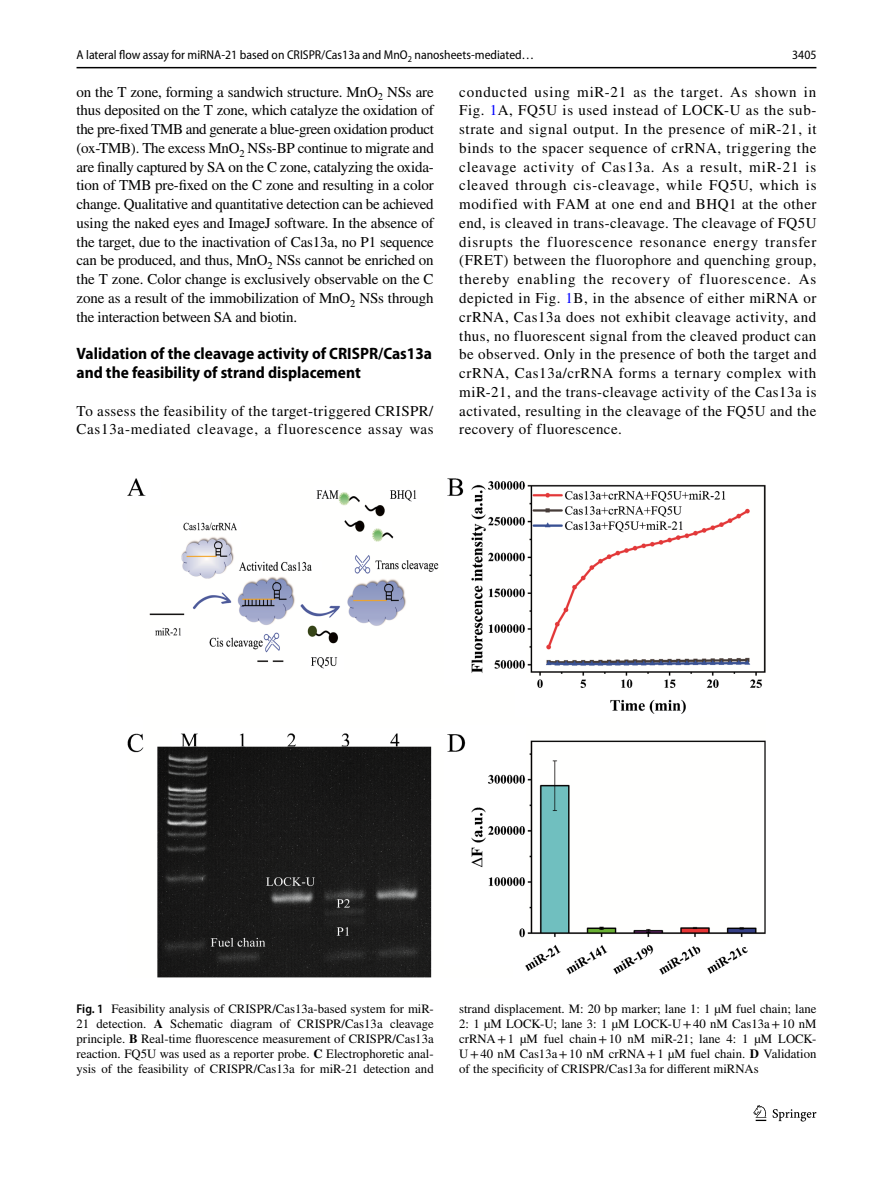
<style>
.page{position:relative;width:893px;height:1187px;background:#fff}
.page>*{position:absolute;margin:0;border:0;box-sizing:border-box;transform-origin:0 0}
.t1{font:700 semi-condensed 16.5px/18.8px "Myriad Pro";color:#000}
.t2{font:15px/18.8px "STIX";letter-spacing:.025em;color:#000;text-align:justify}
.t3{font:12.75px/15px "STIX";color:#000;text-align:justify}
.t4{font:12.75px "Myriad Pro Semi Cn 3";color:#000}
.t5{font:semi-condensed 12.75px "Myriad Pro";color:#000}
.s1{color:#00f}
.s2{font-family:"Myriad Pro";font-weight:600;font-stretch:semi-condensed}
.s3{font-weight:700}
</style>
<div class="page">
<hr style="left:77px;top:67px;width:739px;height:1px;background:#000">
<svg style="left:753px;top:1105px;width:13px;height:15px"></svg>
<svg style="left:773px;top:1109px;width:43px;height:12px"></svg>
<img style="left:128px;top:478px;width:637px;height:499px">
<p class="t4" style="left:77px;top:48px;width:459px">A lateral flow assay for miRNA‑21 based on CRISPR/Cas13a and MnO<sub>2</sub> nanosheets‑mediated…</p>
<p class="t5" style="left:792px;top:48px;width:26px">3405</p>
<p class="t2" style="left:77px;top:83px;width:359px">on the T zone, forming a sandwich structure. MnO<sub>2</sub> NSs are thus deposited on the T zone, which catalyze the oxidation of the pre-fixed TMB and generate a blue-green oxidation product (ox-TMB). The excess MnO<sub>2</sub> NSs-BP continue to migrate and are finally captured by SA on the C zone, catalyzing the oxida&shy;tion of TMB pre-fixed on the C zone and resulting in a color change. Qualitative and quantitative detection can be achieved using the naked eyes and ImageJ software. In the absence of the target, due to the inactivation of Cas13a, no P1 sequence can be produced, and thus, MnO<sub>2</sub> NSs cannot be enriched on the T zone. Color change is exclusively observable on the C zone as a result of the immobilization of MnO<sub>2</sub> NSs through the interaction between SA and biotin.</p>
<p class="t1" style="left:77px;top:344px;width:357px">Validation of the cleavage activity of CRISPR/Cas13a and the feasibility of strand displacement</p>
<p class="t2" style="left:77px;top:402px;width:359px">To assess the feasibility of the target-triggered CRISPR/<br>Cas13a-mediated cleavage, a fluorescence assay was</p>
<p class="t2" style="left:459px;top:83px;width:359px">conducted using miR-21 as the target. As shown in Fig. <span class="s1">1</span>A, FQ5U is used instead of LOCK-U as the sub&shy;strate and signal output. In the presence of miR-21, it binds to the spacer sequence of crRNA, triggering the cleavage activity of Cas13a. As a result, miR-21 is cleaved through cis-cleavage, while FQ5U, which is modified with FAM at one end and BHQ1 at the other end, is cleaved in trans-cleavage. The cleavage of FQ5U disrupts the fluorescence resonance energy transfer (FRET) between the fluorophore and quenching group, thereby enabling the recovery of fluorescence. As depicted in Fig. <span class="s1">1</span>B, in the absence of either miRNA or crRNA, Cas13a does not exhibit cleavage activity, and thus, no fluorescent signal from the cleaved product can be observed. Only in the presence of both the target and crRNA, Cas13a/crRNA forms a ternary complex with miR-21, and the trans-cleavage activity of the Cas13a is activated, resulting in the cleavage of the FQ5U and the recovery of fluorescence.</p>
<p class="t3" style="left:77px;top:1002px;width:359px"><span class="s2">Fig. 1</span> Feasibility analysis of CRISPR/Cas13a-based system for miR-21 detection. <span class="s3">A</span> Schematic diagram of CRISPR/Cas13a cleavage principle. <span class="s3">B</span> Real-time fluorescence measurement of CRISPR/Cas13a reaction. FQ5U was used as a reporter probe. <span class="s3">C</span> Electrophoretic anal&shy;ysis of the feasibility of CRISPR/Cas13a for miR-21 detection and</p>
<p class="t3" style="left:459px;top:1001px;width:359px">strand displacement. M: 20 bp marker; lane 1: 1 µM fuel chain; lane 2: 1 µM LOCK-U; lane 3: 1 µM LOCK-U+40 nM Cas13a+10 nM crRNA+1 µM fuel chain+10 nM miR-21; lane 4: 1 µM LOCK-U+40 nM Cas13a+10 nM crRNA+1 µM fuel chain. <span class="s3">D</span> Validation of the specificity of CRISPR/Cas13a for different miRNAs</p>
</div>
